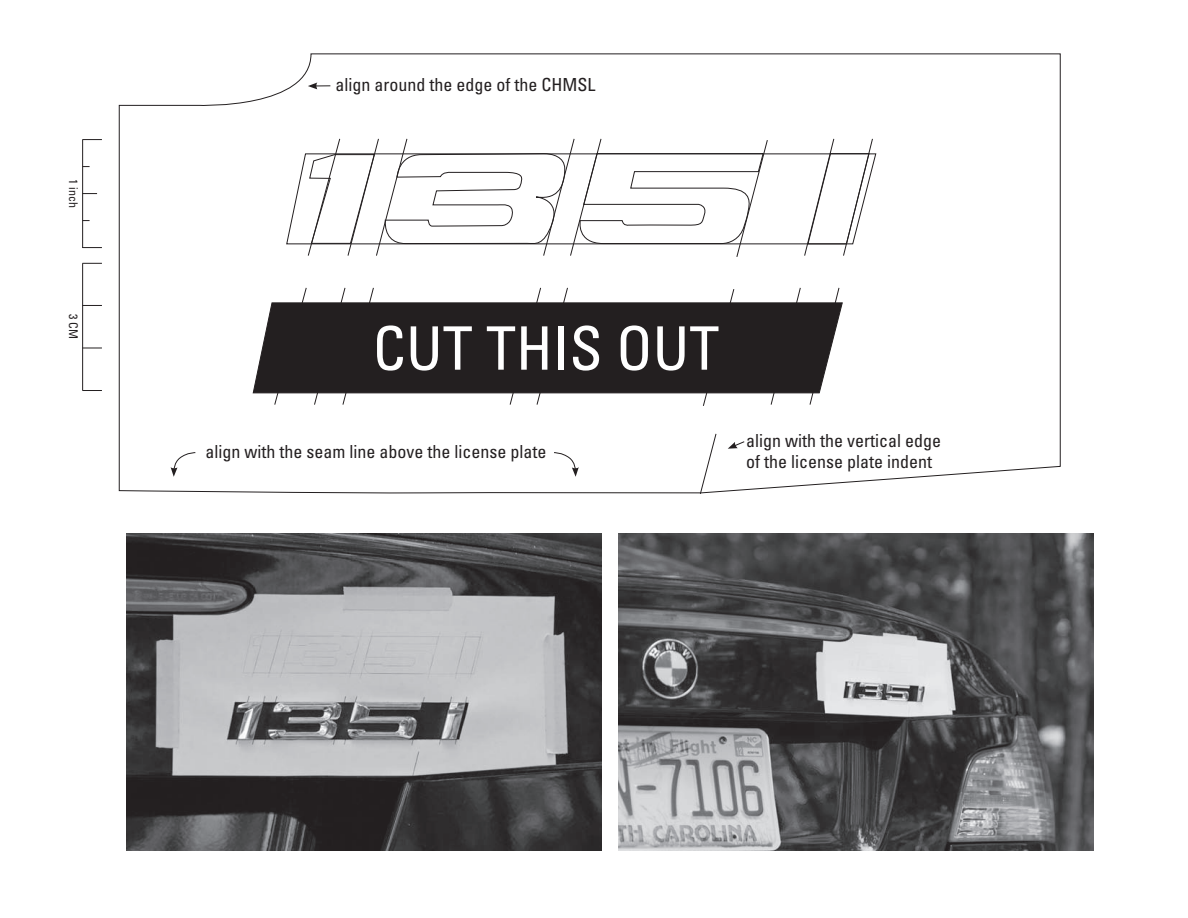
<style>
.page{position:relative;width:1188px;height:918px;background:#fff}
.page>*{position:absolute;margin:0;border:0;box-sizing:border-box;transform-origin:0 0}
.t1{font:condensed 60px "Univers LT Std";color:#fff}
.t2{font:condensed 18px/21.6px "Univers LT Std";color:#231f20}
.t3{font:condensed 12px "Univers LT Std";color:#231f20}
</style>
<div class="page">
<svg style="left:119px;top:54px;width:942px;height:440px"></svg>
<svg style="left:274px;top:287px;width:33px;height:119px"></svg>
<svg style="left:314px;top:287px;width:60px;height:119px"></svg>
<svg style="left:509px;top:287px;width:59px;height:119px"></svg>
<svg style="left:702px;top:288px;width:33px;height:119px"></svg>
<svg style="left:699px;top:433px;width:18px;height:61px"></svg>
<svg style="left:770px;top:287px;width:31px;height:119px"></svg>
<svg style="left:809px;top:287px;width:31px;height:119px"></svg>
<svg style="left:286px;top:154px;width:590px;height:90px"></svg>
<svg style="left:308px;top:139px;width:460px;height:118px"></svg>
<svg style="left:804px;top:139px;width:69px;height:117px"></svg>
<img style="left:126px;top:534px;width:475px;height:316px">
<img style="left:618px;top:534px;width:476px;height:316px">
<svg style="left:728px;top:441px;width:17px;height:8px"></svg>
<svg style="left:308px;top:82px;width:22px;height:7px"></svg>
<svg style="left:171px;top:452px;width:25px;height:25px"></svg>
<svg style="left:553px;top:452px;width:26px;height:25px"></svg>
<svg style="left:82px;top:139px;width:20px;height:1px"></svg>
<svg style="left:83px;top:263px;width:19px;height:1px"></svg>
<hr style="left:82px;top:140px;width:1px;height:108px;background:#231f20">
<hr style="left:82px;top:263px;width:1px;height:128px;background:#231f20">
<svg style="left:82px;top:247px;width:20px;height:1px"></svg>
<svg style="left:82px;top:305px;width:20px;height:1px"></svg>
<svg style="left:82px;top:348px;width:20px;height:1px"></svg>
<svg style="left:82px;top:390px;width:20px;height:1px"></svg>
<svg style="left:82px;top:193px;width:15px;height:1px"></svg>
<p class="t3" style="left:81px;top:179px;width:30px;rotate:90deg">1 inch</p>
<p class="t3" style="left:81px;top:314px;width:26px;rotate:90deg">3 CM</p>
<p class="t2" style="left:336px;top:73px;width:261px">align around the edge of the CHMSL</p>
<p class="t1" style="left:373px;top:310px;width:348px">CUT THIS OUT</p>
<p class="t2" style="left:206px;top:441px;width:342px">align with the seam line above the license plate</p>
<p class="t2" style="left:746px;top:429px;width:196px">align with the vertical edge of the license plate indent</p>
</div>
